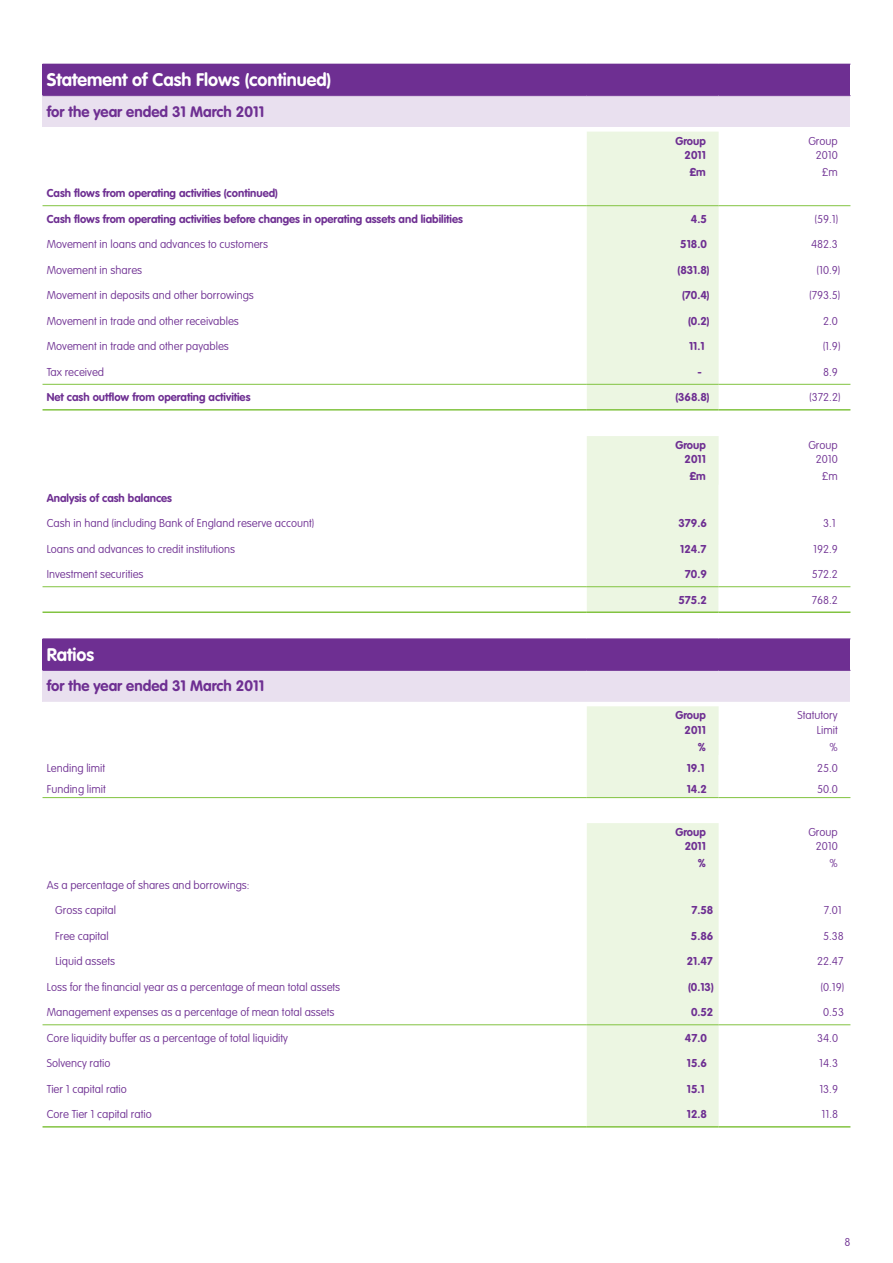
<style>
.page{position:relative;width:893px;height:1263px;background:#fff}
.page>*{position:absolute;margin:0;border:0;box-sizing:border-box;transform-origin:0 0}
.t1{font:700 18px "VAG Rounded Std";color:#fff}
.t2{font:700 15px "VAG Rounded Std";color:#6e2f92}
.t3{font:100 11.25px/14.2px "VAG Rounded Std";color:#6e2f92;text-align:right}
.t4{font:700 11.25px/14.2px "VAG Rounded Std";color:#6e2f92;text-align:right}
</style>
<div class="page">
<div style="left:43px;top:639px;width:807px;height:31px;background:#6e2f92"></div>
<div style="left:43px;top:670px;width:807px;height:32px;background:#e9e0ef"></div>
<svg style="left:43px;top:798px;width:544px;height:228px"></svg>
<div style="left:587px;top:706px;width:132px;height:420px;background:#ecf6e2"></div>
<hr style="left:43px;top:638px;width:544px;height:1px;background:#6e2f92">
<hr style="left:587px;top:638px;width:132px;height:1px;background:#6e2f92">
<hr style="left:719px;top:638px;width:131px;height:1px;background:#6e2f92">
<hr style="left:43px;top:670px;width:544px;height:1px;background:#6e2f92">
<hr style="left:587px;top:670px;width:132px;height:1px;background:#6e2f92">
<hr style="left:719px;top:670px;width:131px;height:1px;background:#6e2f92">
<hr style="left:43px;top:797px;width:544px;height:1px;background:#82c341">
<hr style="left:587px;top:797px;width:132px;height:1px;background:#82c341">
<hr style="left:719px;top:797px;width:131px;height:1px;background:#82c341">
<hr style="left:43px;top:1024px;width:544px;height:1px;background:#82c341">
<hr style="left:587px;top:1024px;width:132px;height:1px;background:#82c341">
<hr style="left:719px;top:1024px;width:131px;height:1px;background:#82c341">
<hr style="left:43px;top:1126px;width:544px;height:1px;background:#82c341">
<hr style="left:587px;top:1126px;width:132px;height:1px;background:#82c341">
<hr style="left:719px;top:1126px;width:131px;height:1px;background:#82c341">
<div style="left:43px;top:64px;width:807px;height:32px;background:#6e2f92"></div>
<div style="left:43px;top:96px;width:807px;height:31px;background:#e9e0ef"></div>
<svg style="left:43px;top:206px;width:544px;height:178px"></svg>
<div style="left:587px;top:132px;width:132px;height:277px;background:#ecf6e2"></div>
<hr style="left:43px;top:384px;width:544px;height:1px;background:#82c341">
<hr style="left:587px;top:384px;width:132px;height:1px;background:#82c341">
<hr style="left:719px;top:384px;width:131px;height:1px;background:#82c341">
<hr style="left:43px;top:409px;width:544px;height:2px;background:#82c341">
<hr style="left:587px;top:409px;width:132px;height:2px;background:#82c341">
<hr style="left:719px;top:409px;width:131px;height:2px;background:#82c341">
<hr style="left:43px;top:205px;width:544px;height:1px;background:#82c341">
<hr style="left:587px;top:205px;width:132px;height:1px;background:#82c341">
<hr style="left:719px;top:205px;width:131px;height:1px;background:#82c341">
<svg style="left:43px;top:587px;width:544px;height:1px"></svg>
<svg style="left:587px;top:436px;width:263px;height:175px"></svg>
<hr style="left:43px;top:586px;width:544px;height:1px;background:#82c341">
<hr style="left:587px;top:586px;width:132px;height:1px;background:#82c341">
<hr style="left:719px;top:586px;width:131px;height:1px;background:#82c341">
<hr style="left:43px;top:611px;width:544px;height:2px;background:#82c341">
<hr style="left:587px;top:611px;width:132px;height:2px;background:#82c341">
<hr style="left:719px;top:611px;width:131px;height:2px;background:#82c341">
<h1 class="t1" style="left:47px;top:69px;width:286px">Statement of Cash Flows (continued)</h1>
<h2 class="t2" style="left:47px;top:103px;width:219px">for the year ended 31 March 2011</h2>
<p class="t4" style="left:675px;top:134px;width:32px">Group<br>2011</p>
<p class="t3" style="left:808px;top:134px;width:31px">Group<br>2010</p>
<p class="t4" style="left:689px;top:165px;width:18px">£m</p>
<p class="t3" style="left:822px;top:165px;width:18px">£m</p>
<p class="t4" style="left:47px;top:187px;width:233px">Cash flows from operating activities (continued)</p>
<p class="t4" style="left:47px;top:212px;width:418px">Cash flows from operating activities before changes in operating assets and liabilities</p>
<p class="t4" style="left:691px;top:212px;width:17px">4.5</p>
<p class="t3" style="left:815px;top:212px;width:25px">(59.1)</p>
<p class="t3" style="left:47px;top:238px;width:223px">Movement in loans and advances to customers</p>
<p class="t4" style="left:680px;top:238px;width:28px">518.0</p>
<p class="t3" style="left:811px;top:238px;width:28px">482.3</p>
<p class="t3" style="left:47px;top:263px;width:97px">Movement in shares</p>
<p class="t4" style="left:678px;top:263px;width:33px">(831.8)</p>
<p class="t3" style="left:817px;top:263px;width:25px">(10.9)</p>
<p class="t3" style="left:47px;top:289px;width:209px">Movement in deposits and other borrowings</p>
<p class="t4" style="left:682px;top:289px;width:29px">(70.4)</p>
<p class="t3" style="left:809px;top:289px;width:32px">(793.5)</p>
<p class="t3" style="left:47px;top:314px;width:194px">Movement in trade and other receivables</p>
<p class="t4" style="left:688px;top:314px;width:23px">(0.2)</p>
<p class="t3" style="left:823px;top:314px;width:16px">2.0</p>
<p class="t3" style="left:47px;top:340px;width:184px">Movement in trade and other payables</p>
<p class="t4" style="left:689px;top:340px;width:17px">11.1</p>
<p class="t3" style="left:823px;top:340px;width:19px">(1.9)</p>
<p class="t3" style="left:47px;top:365px;width:59px">Tax received</p>
<p class="t4" style="left:697px;top:365px;width:6px">-</p>
<p class="t3" style="left:823px;top:365px;width:16px">8.9</p>
<p class="t4" style="left:47px;top:391px;width:205px">Net cash outflow from operating activities</p>
<p class="t4" style="left:675px;top:391px;width:36px">(368.8)</p>
<p class="t3" style="left:809px;top:391px;width:32px">(372.2)</p>
<p class="t4" style="left:675px;top:438px;width:32px">Group<br>2011</p>
<p class="t3" style="left:808px;top:438px;width:31px">Group<br>2010</p>
<p class="t4" style="left:689px;top:470px;width:18px">£m</p>
<p class="t3" style="left:822px;top:470px;width:18px">£m</p>
<p class="t4" style="left:47px;top:491px;width:127px">Analysis of cash balances</p>
<p class="t3" style="left:47px;top:517px;width:269px">Cash in hand (including Bank of England reserve account)</p>
<p class="t4" style="left:678px;top:517px;width:30px">379.6</p>
<p class="t3" style="left:823px;top:517px;width:14px">3.1</p>
<p class="t3" style="left:47px;top:542px;width:190px">Loans and advances to credit institutions</p>
<p class="t4" style="left:680px;top:542px;width:28px">124.7</p>
<p class="t3" style="left:813px;top:542px;width:26px">192.9</p>
<p class="t3" style="left:47px;top:568px;width:98px">Investment securities</p>
<p class="t4" style="left:685px;top:568px;width:23px">70.9</p>
<p class="t3" style="left:812px;top:568px;width:28px">572.2</p>
<p class="t4" style="left:678px;top:593px;width:30px">575.2</p>
<p class="t3" style="left:812px;top:593px;width:28px">768.2</p>
<h1 class="t1" style="left:47px;top:644px;width:49px">Ratios</h1>
<h2 class="t2" style="left:47px;top:677px;width:219px">for the year ended 31 March 2011</h2>
<p class="t4" style="left:675px;top:708px;width:32px">Group<br>2011</p>
<p class="t3" style="left:797px;top:708px;width:42px">Statutory<br>Limit</p>
<p class="t4" style="left:698px;top:740px;width:10px">%</p>
<p class="t3" style="left:829px;top:740px;width:10px">%</p>
<p class="t3" style="left:47px;top:761px;width:60px">Lending limit</p>
<p class="t4" style="left:687px;top:761px;width:19px">19.1</p>
<p class="t3" style="left:817px;top:761px;width:22px">25.0</p>
<p class="t3" style="left:47px;top:783px;width:61px">Funding limit</p>
<p class="t4" style="left:687px;top:783px;width:22px">14.2</p>
<p class="t3" style="left:817px;top:783px;width:22px">50.0</p>
<p class="t4" style="left:675px;top:825px;width:32px">Group<br>2011</p>
<p class="t3" style="left:808px;top:825px;width:31px">Group<br>2010</p>
<p class="t4" style="left:698px;top:857px;width:10px">%</p>
<p class="t3" style="left:829px;top:857px;width:10px">%</p>
<p class="t3" style="left:47px;top:878px;width:204px">As a percentage of shares and borrowings:</p>
<p class="t3" style="left:55px;top:904px;width:62px">Gross capital</p>
<p class="t4" style="left:691px;top:904px;width:23px">7.58</p>
<p class="t3" style="left:824px;top:904px;width:20px">7.01</p>
<p class="t3" style="left:55px;top:929px;width:55px">Free capital</p>
<p class="t4" style="left:691px;top:929px;width:24px">5.86</p>
<p class="t3" style="left:823px;top:929px;width:22px">5.38</p>
<p class="t3" style="left:55px;top:955px;width:61px">Liquid assets</p>
<p class="t4" style="left:687px;top:955px;width:28px">21.47</p>
<p class="t3" style="left:817px;top:955px;width:28px">22.47</p>
<p class="t3" style="left:47px;top:980px;width:295px">Loss for the financial year as a percentage of mean total assets</p>
<p class="t4" style="left:688px;top:980px;width:27px">(0.13)</p>
<p class="t3" style="left:821px;top:980px;width:25px">(0.19)</p>
<p class="t3" style="left:47px;top:1006px;width:289px">Management expenses as a percentage of mean total assets</p>
<p class="t4" style="left:691px;top:1006px;width:24px">0.52</p>
<p class="t3" style="left:823px;top:1006px;width:22px">0.53</p>
<p class="t3" style="left:47px;top:1031px;width:243px">Core liquidity buffer as a percentage of total liquidity</p>
<p class="t4" style="left:685px;top:1031px;width:23px">47.0</p>
<p class="t3" style="left:817px;top:1031px;width:22px">34.0</p>
<p class="t3" style="left:47px;top:1057px;width:65px">Solvency ratio</p>
<p class="t4" style="left:687px;top:1057px;width:22px">15.6</p>
<p class="t3" style="left:819px;top:1057px;width:20px">14.3</p>
<p class="t3" style="left:47px;top:1082px;width:82px">Tier 1 capital ratio</p>
<p class="t4" style="left:687px;top:1082px;width:19px">15.1</p>
<p class="t3" style="left:819px;top:1082px;width:20px">13.9</p>
<p class="t3" style="left:47px;top:1108px;width:106px">Core Tier 1 capital ratio</p>
<p class="t4" style="left:687px;top:1108px;width:22px">12.8</p>
<p class="t3" style="left:821px;top:1108px;width:18px">11.8</p>
<p class="t3" style="left:844px;top:1235px;width:8px">8</p>
</div>
